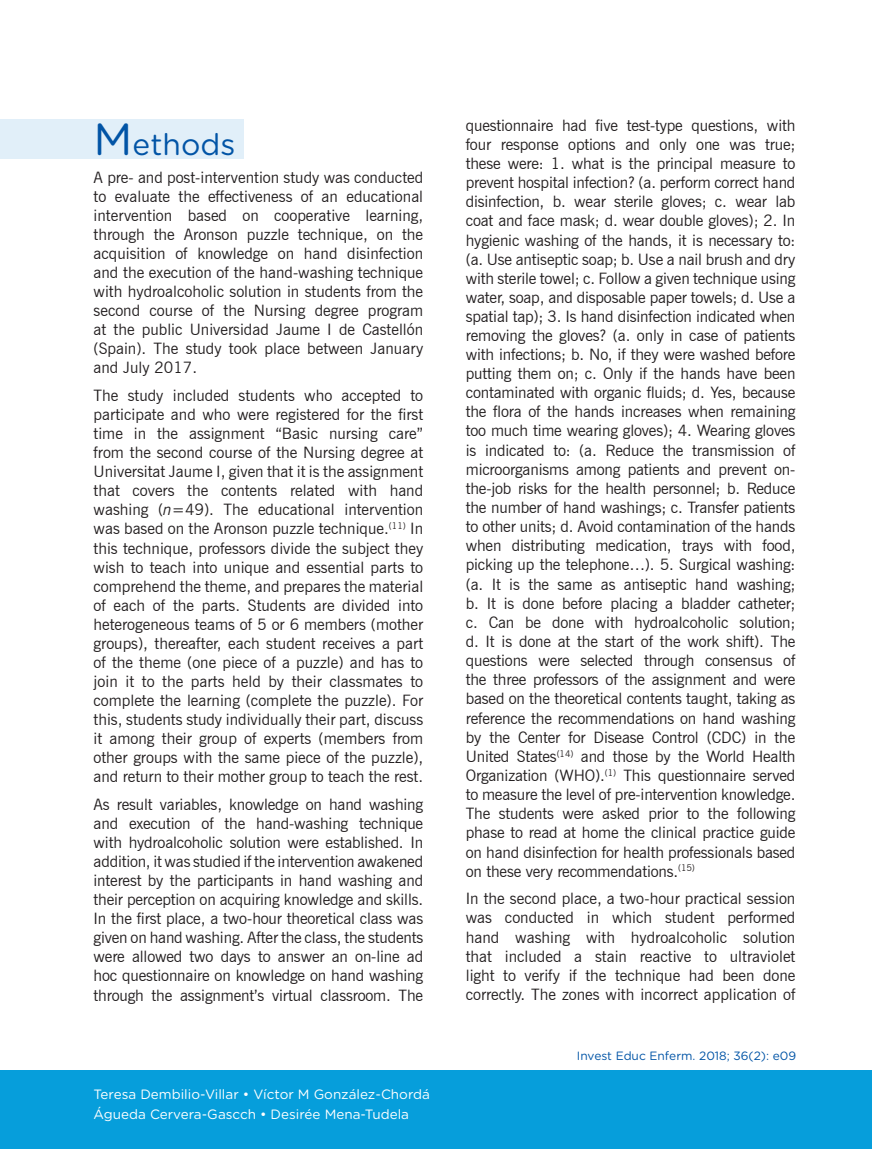
<style>
.page{position:relative;width:872px;height:1149px;background:#fff}
.page>*{position:absolute;margin:0;border:0;box-sizing:border-box;transform-origin:0 0}
.Título{font:30px "Gotham Rounded";color:#0154a6}
.Texto_Corrido{font:15.75px/19px "News Gothic BT";color:#231f20;text-align:justify}
.Info_Pata{font:13.5px "Gotham Rounded";color:#fff}
.t1{font:12px "Gotham Rounded";color:#0154a6}
.s1{font-size:45px}
.s2{font-style:italic}
</style>
<div class="page">
<div style="left:0;top:1069px;width:872px;height:79px;background:#069edb"></div>
<div style="left:0;top:119px;width:243px;height:39px;background:#e1eff9"></div>
<p class="Título" style="left:94px;top:124px;width:143px"><span class="s1">M</span>ethods</p>
<p class="Texto_Corrido" style="left:94px;top:167px;width:331px">A pre- and post-intervention study was conducted to evaluate the effectiveness of an educational intervention based on cooperative learning, through the Aronson puzzle technique, on the acquisition of knowledge on hand disinfection and the execution of the hand-washing technique with hydroalcoholic solution in students from the second course of the Nursing degree program at the public Universidad Jaume I de Castellón (Spain). The study took place between January and July 2017.</p>
<p class="Texto_Corrido" style="left:94px;top:385px;width:331px">The study included students who accepted to participate and who were registered for the first time in the assignment “Basic nursing care” from the second course of the Nursing degree at Universitat Jaume I, given that it is the assignment that covers the contents related with hand washing (<span class="s2">n</span>=49). The educational intervention was based on the Aronson puzzle technique.<sup>(11)</sup> In this technique, professors divide the subject they wish to teach into unique and essential parts to comprehend the theme, and prepares the material of each of the parts. Students are divided into heterogeneous teams of 5 or 6 members (mother groups), thereafter, each student receives a part of the theme (one piece of a puzzle) and has to join it to the parts held by their classmates to complete the learning (complete the puzzle). For this, students study individually their part, discuss it among their group of experts (members from other groups with the same piece of the puzzle), and return to their mother group to teach the rest.</p>
<p class="Texto_Corrido" style="left:94px;top:794px;width:331px">As result variables, knowledge on hand washing and execution of the hand-washing technique with hydroalcoholic solution were established. In addition, it was studied if the intervention awakened interest by the participants in hand washing and their perception on acquiring knowledge and skills.<br>In the first place, a two-hour theoretical class was given on hand washing. After the class, the students were allowed two days to answer an on-line ad hoc questionnaire on knowledge on hand washing through the assignment’s virtual classroom. The</p>
<p class="Info_Pata" style="left:94px;top:1084px;width:338px">Teresa Dembilio-Villar • Víctor M González-Chordá</p>
<p class="Info_Pata" style="left:94px;top:1104px;width:317px">Águeda Cervera-Gascch • Desirée Mena-Tudela</p>
<p class="Texto_Corrido" style="left:466px;top:116px;width:331px">questionnaire had five test-type questions, with four response options and only one was true; these were: 1. what is the principal measure to prevent hospital infection? (a. perform correct hand disinfection, b. wear sterile gloves; c. wear lab coat and face mask; d. wear double gloves); 2. In hygienic washing of the hands, it is necessary to: (a. Use antiseptic soap; b. Use a nail brush and dry with sterile towel; c. Follow a given technique using water, soap, and disposable paper towels; d. Use a spatial tap); 3. Is hand disinfection indicated when removing the gloves? (a. only in case of patients with infections; b. No, if they were washed before putting them on; c. Only if the hands have been contaminated with organic fluids; d. Yes, because the flora of the hands increases when remaining too much time wearing gloves); 4. Wearing gloves is indicated to: (a. Reduce the transmission of microorganisms among patients and prevent on&shy;the-job risks for the health personnel; b. Reduce the number of hand washings; c. Transfer patients to other units; d. Avoid contamination of the hands when distributing medication, trays with food, picking up the telephone…). 5. Surgical washing: (a. It is the same as antiseptic hand washing; b. It is done before placing a bladder catheter; c. Can be done with hydroalcoholic solution; d. It is done at the start of the work shift). The questions were selected through consensus of the three professors of the assignment and were based on the theoretical contents taught, taking as reference the recommendations on hand washing by the Center for Disease Control (CDC) in the United States<sup>(14)</sup> and those by the World Health Organization (WHO).<sup>(1)</sup> This questionnaire served to measure the level of pre-intervention knowledge.<br>The students were asked prior to the following phase to read at home the clinical practice guide on hand disinfection for health professionals based on these very recommendations.<sup>(15)</sup></p>
<p class="Texto_Corrido" style="left:466px;top:888px;width:331px">In the second place, a two-hour practical session was conducted in which student performed hand washing with hydroalcoholic solution that included a stain reactive to ultraviolet light to verify if the technique had been done correctly. The zones with incorrect application of</p>
<p class="t1" style="left:577px;top:1047px;width:221px">Invest Educ Enferm. 2018; 36(2): e09</p>
</div>
